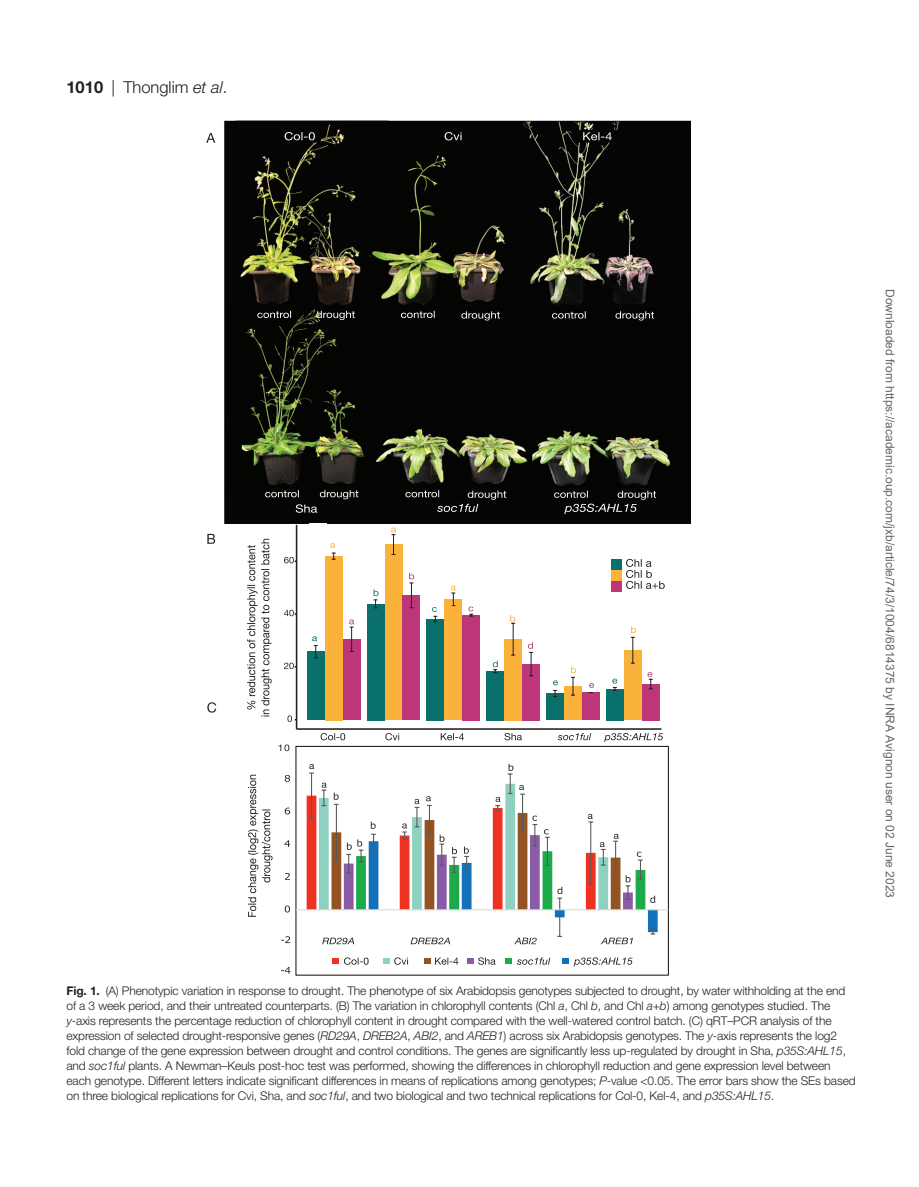
<style>
.page{position:relative;width:919px;height:1187px;background:#fff}
.page>*{position:absolute;margin:0;border:0;box-sizing:border-box;transform-origin:0 0}
.t1{font:300 16.5px "Helvetica Neue LT Std";color:#231f20}
.t2{font:300 12px/15px "Helvetica Neue LT Std";letter-spacing:-.01em;color:#231f20}
.t3{font:12px "Arial";color:#666}
.s1{font-weight:700}
.s2{font-style:italic}
</style>
<div class="page">
<img style="left:224px;top:120px;width:466px;height:403px">
<svg style="left:444px;top:132px;width:17px;height:8px"></svg>
<svg style="left:583px;top:132px;width:28px;height:8px"></svg>
<svg style="left:284px;top:132px;width:31px;height:8px"></svg>
<svg style="left:552px;top:311px;width:102px;height:9px"></svg>
<svg style="left:461px;top:311px;width:39px;height:9px"></svg>
<svg style="left:257px;top:311px;width:177px;height:9px;background:#2b2c29"></svg>
<svg style="left:554px;top:490px;width:102px;height:24px;background:#272726"></svg>
<svg style="left:265px;top:490px;width:241px;height:22px;background:#1a1b19"></svg>
<svg style="left:206px;top:133px;width:9px;height:10px"></svg>
<div style="left:295px;top:745px;width:374px;height:230px;border:1px solid #231f20"></div>
<hr style="left:296px;top:909px;width:372px;height:1px;background:#d9d9d8">
<svg style="left:281px;top:967px;width:9px;height:6px"></svg>
<svg style="left:281px;top:936px;width:9px;height:7px"></svg>
<svg style="left:285px;top:905px;width:5px;height:7px"></svg>
<svg style="left:285px;top:873px;width:5px;height:6px"></svg>
<svg style="left:284px;top:840px;width:6px;height:6px"></svg>
<svg style="left:285px;top:807px;width:5px;height:7px"></svg>
<svg style="left:285px;top:775px;width:5px;height:6px"></svg>
<svg style="left:278px;top:744px;width:11px;height:7px"></svg>
<svg style="left:344px;top:957px;width:24px;height:7px"></svg>
<div style="left:332px;top:957px;width:7px;height:6px;background:#ef3122"></div>
<svg style="left:394px;top:957px;width:14px;height:7px"></svg>
<div style="left:383px;top:957px;width:7px;height:6px;background:#8fd1c1"></div>
<svg style="left:435px;top:957px;width:23px;height:7px"></svg>
<div style="left:423px;top:957px;width:7px;height:6px;background:#935322"></div>
<svg style="left:478px;top:957px;width:17px;height:7px"></svg>
<div style="left:467px;top:957px;width:7px;height:6px;background:#8a5ba6"></div>
<svg style="left:517px;top:957px;width:33px;height:7px"></svg>
<div style="left:505px;top:957px;width:7px;height:6px;background:#1caa4a"></div>
<svg style="left:573px;top:957px;width:59px;height:9px"></svg>
<div style="left:561px;top:957px;width:7px;height:6px;background:#1371b9"></div>
<svg style="left:207px;top:534px;width:8px;height:9px"></svg>
<svg style="left:207px;top:702px;width:9px;height:10px"></svg>
<svg style="left:320px;top:733px;width:144px;height:7px"></svg>
<svg style="left:504px;top:733px;width:18px;height:7px"></svg>
<svg style="left:557px;top:733px;width:34px;height:7px"></svg>
<hr style="left:296px;top:525px;width:1px;height:204px;background:#231f20">
<svg style="left:287px;top:715px;width:9px;height:6px"></svg>
<svg style="left:284px;top:662px;width:12px;height:7px"></svg>
<svg style="left:284px;top:609px;width:12px;height:7px"></svg>
<svg style="left:284px;top:557px;width:12px;height:6px"></svg>
<hr style="left:296px;top:728px;width:365px;height:1px;background:#231f20">
<svg style="left:247px;top:538px;width:24px;height:178px"></svg>
<div style="left:610px;top:559px;width:11px;height:10px;background:#09706c"></div>
<div style="left:610px;top:570px;width:11px;height:10px;background:#fab23a"></div>
<div style="left:610px;top:581px;width:11px;height:10px;background:#bd367a"></div>
<svg style="left:626px;top:559px;width:38px;height:30px"></svg>
<div style="left:307px;top:651px;width:17px;height:69px;background:#09706c"></div>
<div style="left:324px;top:556px;width:18px;height:164px;background:#fab23a"></div>
<div style="left:342px;top:639px;width:18px;height:81px;background:#bd367a"></div>
<div style="left:366px;top:603px;width:18px;height:117px;background:#09706c"></div>
<div style="left:384px;top:544px;width:18px;height:176px;background:#fab23a"></div>
<div style="left:402px;top:595px;width:18px;height:125px;background:#bd367a"></div>
<div style="left:426px;top:619px;width:18px;height:101px;background:#09706c"></div>
<div style="left:444px;top:599px;width:18px;height:121px;background:#fab23a"></div>
<div style="left:462px;top:615px;width:18px;height:105px;background:#bd367a"></div>
<div style="left:486px;top:671px;width:18px;height:49px;background:#09706c"></div>
<div style="left:504px;top:639px;width:18px;height:81px;background:#fab23a"></div>
<div style="left:522px;top:664px;width:18px;height:56px;background:#bd367a"></div>
<div style="left:606px;top:689px;width:17px;height:31px;background:#09706c"></div>
<div style="left:623px;top:650px;width:18px;height:70px;background:#fab23a"></div>
<div style="left:641px;top:684px;width:18px;height:36px;background:#bd367a"></div>
<div style="left:546px;top:693px;width:18px;height:27px;background:#09706c"></div>
<div style="left:564px;top:686px;width:18px;height:34px;background:#fab23a"></div>
<div style="left:582px;top:692px;width:18px;height:28px;background:#bd367a"></div>
<hr style="left:513px;top:623px;width:1px;height:32px;background:#231f20">
<svg style="left:604px;top:733px;width:59px;height:9px"></svg>
<svg style="left:391px;top:527px;width:5px;height:28px"></svg>
<svg style="left:312px;top:636px;width:6px;height:22px"></svg>
<svg style="left:468px;top:606px;width:5px;height:11px"></svg>
<svg style="left:528px;top:642px;width:5px;height:34px"></svg>
<svg style="left:349px;top:619px;width:5px;height:33px"></svg>
<svg style="left:409px;top:572px;width:5px;height:36px"></svg>
<svg style="left:330px;top:543px;width:5px;height:17px"></svg>
<svg style="left:373px;top:589px;width:5px;height:19px"></svg>
<svg style="left:432px;top:607px;width:5px;height:15px"></svg>
<svg style="left:492px;top:660px;width:5px;height:13px"></svg>
<svg style="left:553px;top:680px;width:5px;height:17px"></svg>
<svg style="left:450px;top:585px;width:5px;height:22px"></svg>
<svg style="left:510px;top:615px;width:5px;height:9px"></svg>
<svg style="left:571px;top:666px;width:5px;height:29px"></svg>
<svg style="left:589px;top:683px;width:5px;height:10px"></svg>
<svg style="left:647px;top:672px;width:5px;height:17px"></svg>
<svg style="left:306px;top:763px;width:351px;height:181px"></svg>
<svg style="left:248px;top:774px;width:24px;height:142px"></svg>
<svg style="left:630px;top:626px;width:6px;height:37px"></svg>
<svg style="left:612px;top:678px;width:5px;height:13px"></svg>
<h1 class="t1" style="left:66px;top:77px;width:162px"><span class="s1">1010</span> | Thonglim <span class="s2">et al</span>.</h1>
<p class="t3" style="left:894px;top:289px;width:610px;rotate:90deg">Downloaded from https://academic.oup.com/jxb/article/74/3/1004/6814375 by INRA Avignon user on 02 June 2023</p>
<p class="t2" style="left:66px;top:982px;width:790px"><span class="s1">Fig. 1.</span> (A) Phenotypic variation in response to drought. The phenotype of six Arabidopsis genotypes subjected to drought, by water withholding at the end of a 3 week period, and their untreated counterparts. (B) The variation in chlorophyll contents (Chl <span class="s2">a</span>, Chl <span class="s2">b</span>, and Chl <span class="s2">a</span>+<span class="s2">b</span>) among genotypes studied. The <span class="s2">y</span>-axis represents the percentage reduction of chlorophyll content in drought compared with the well-watered control batch. (C) qRT–PCR analysis of the expression of selected drought-responsive genes (<span class="s2">RD29A</span>, <span class="s2">DREB2A</span>, <span class="s2">ABI2</span>, and <span class="s2">AREB1</span>) across six Arabidopsis genotypes. The <span class="s2">y</span>-axis represents the log2 fold change of the gene expression between drought and control conditions. The genes are significantly less up-regulated by drought in Sha, <span class="s2">p35S:AHL15</span>, and <span class="s2">soc1ful</span> plants. A Newman–Keuls post-hoc test was performed, showing the differences in chlorophyll reduction and gene expression level between each genotype. Different letters indicate significant differences in means of replications among genotypes; <span class="s2">P</span>-value &lt;0.05. The error bars show the SEs based on three biological replications for Cvi, Sha, and <span class="s2">soc1ful</span>, and two biological and two technical replications for Col-0, Kel-4, and <span class="s2">p35S:AHL15</span>.</p>
</div>
